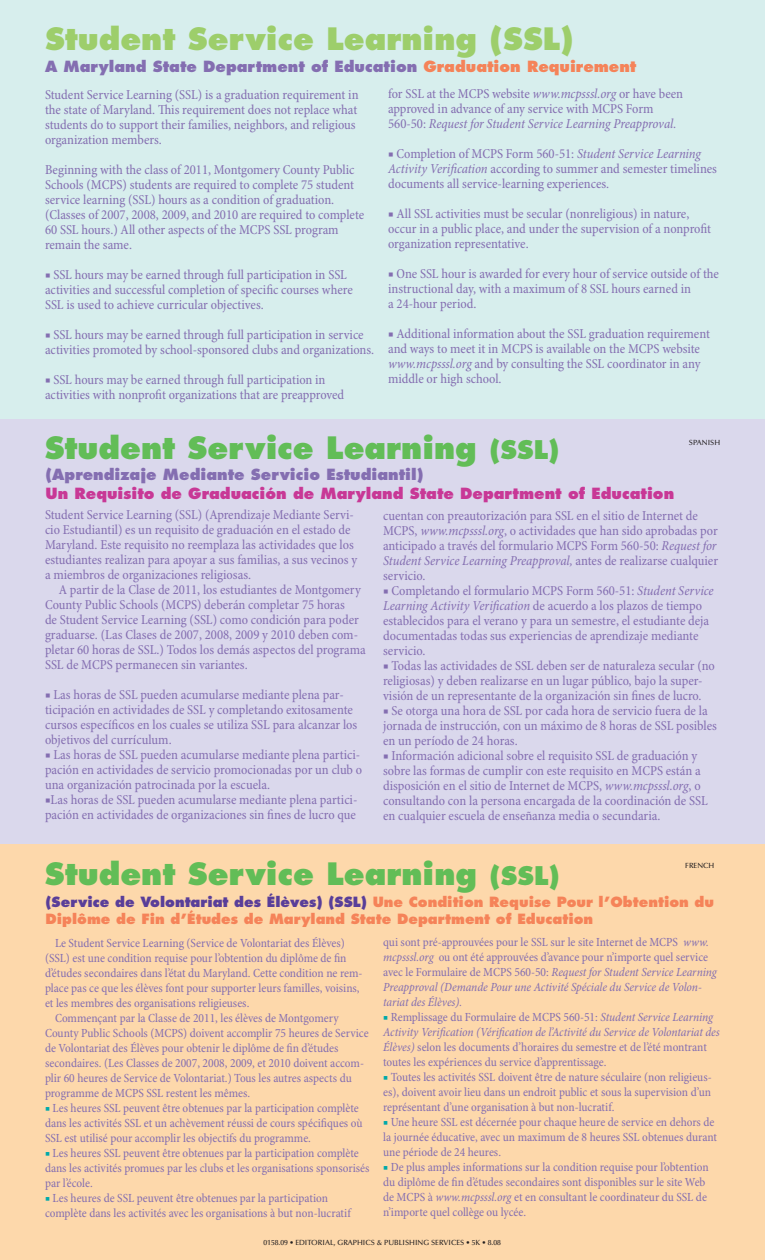
<style>
.page{position:relative;width:765px;height:1260px;background:#fff}
.page>*{position:absolute;margin:0;border:0;box-sizing:border-box;transform-origin:0 0}
.t1{font:800 30px "Futura Std";color:#62bd57}
.t2{font:800 30px "Futura Std";color:#9dce6b}
.t3{font:800 15px/18.8px "Futura Std";color:#c83896}
.t4{font:800 15px "Futura Std";color:#846eb1}
.t5{font:condensed 13.75px/15px "Minion Pro";color:#846eb1}
.t6{font:800 13.75px/17.5px "Futura Std";color:#f58359}
.t7{font:condensed 12.5px/15px "Minion Pro";color:#846eb1}
.t8{font:500 7.5px "Optima LT Std";color:#231f20}
.s1{color:#f58359}
.s2{font-style:italic}
.s3{font-size:25px}
.s4{color:#846eb1}
.s5{color:#593e99}
.s6{color:#00a9aa}
</style>
<div class="page">
<div style="left:0;top:838px;width:765px;height:422px;background:#fdd8ab"></div>
<div style="left:0;top:0;width:765px;height:441px;background:#d7eeed"></div>
<div style="left:0;top:419px;width:765px;height:425px;background:#dad8ec"></div>
<p class="t2" style="left:45px;top:19px;width:530px">Student Service Learning (SSL)</p>
<p class="t4" style="left:45px;top:57px;width:593px">A Maryland State Department of Education <span class="s1">Graduation Requirement</span></p>
<p class="t5" style="left:45px;top:87px;width:315px">Student Service Learning (SSL) is a graduation requirement in the state of Maryland. This requirement does not replace what students do to support their families, neighbors, and religious organization members.</p>
<p class="t5" style="left:45px;top:162px;width:321px">Beginning with the class of 2011, Montgomery County Public Schools (MCPS) students are required to complete 75 student service learning (SSL) hours as a condition of graduation. (Classes of 2007, 2008, 2009, and 2010 are required to complete 60 SSL hours.) All other aspects of the MCPS SSL program remain the same.</p>
<p class="t5" style="left:45px;top:267px;width:309px">■ SSL hours may be earned through full participation in SSL activities and successful completion of specific courses where<br>SSL is used to achieve curricular objectives.</p>
<p class="t5" style="left:45px;top:327px;width:331px">■ SSL hours may be earned through full participation in service activities promoted by school-sponsored clubs and organizations.</p>
<p class="t5" style="left:45px;top:372px;width:301px">■ SSL hours may be earned through full participation in activities with nonprofit organizations that are preapproved</p>
<p class="t5" style="left:388px;top:87px;width:297px">for SSL at the MCPS website <span class="s2">www.mcpsssl.org</span> or have been approved in advance of any service with MCPS Form<br>560-50: <span class="s2">Request for Student Service Learning Preapproval.</span></p>
<p class="t5" style="left:388px;top:147px;width:331px">■ Completion of MCPS Form 560-51: <span class="s2">Student Service Learning<br>Activity Verification</span> according to summer and semester timelines documents all service-learning experiences.</p>
<p class="t5" style="left:388px;top:207px;width:324px">■ All SSL activities must be secular (nonreligious) in nature, occur in a public place, and under the supervision of a nonprofit organization representative.</p>
<p class="t5" style="left:388px;top:267px;width:332px">■ One SSL hour is awarded for every hour of service outside of the instructional day, with a maximum of 8 SSL hours earned in<br>a 24-hour period.</p>
<p class="t5" style="left:388px;top:327px;width:323px">■ Additional information about the SSL graduation requirement and ways to meet it in MCPS is available on the MCPS website <span class="s2">www.mcpsssl.org</span> and by consulting the SSL coordinator in any middle or high school.</p>
<p class="t1" style="left:45px;top:429px;width:516px">Student Service Learning <span class="s3">(SSL)</span></p>
<p class="t8" style="left:689px;top:439px;width:33px">SPANISH</p>
<p class="t3" style="left:46px;top:465px;width:630px"><span class="s4">(Aprendizaje Mediante Servicio Estudiantil)<br></span>Un Requisito de Graduación de Maryland State Department of Education</p>
<p class="t5" style="left:45px;top:508px;width:314px">Student Service Learning (SSL) (Aprendizaje Mediante Servi&shy;cio Estudiantil) es un requisito de graduación en el estado de Maryland. Este requisito no reemplaza las actividades que los estudiantes realizan para apoyar a sus familias, a sus vecinos y a miembros de organizaciones religiosas.</p>
<p class="t5" style="left:45px;top:583px;width:322px;text-indent:14px">A partir de la Clase de 2011, los estudiantes de Montgomery County Public Schools (MCPS) deberán completar 75 horas<br>de Student Service Learning (SSL) como condición para poder graduarse. (Las Clases de 2007, 2008, 2009 y 2010 deben com&shy;pletar 60 horas de SSL.) Todos los demás aspectos del programa SSL de MCPS permanecen sin variantes.</p>
<p class="t5" style="left:45px;top:688px;width:314px">■ Las horas de SSL pueden acumularse mediante plena par&shy;ticipación en actividades de SSL y completando exitosamente cursos específicos en los cuales se utiliza SSL para alcanzar los objetivos del currículum.</p>
<p class="t5" style="left:45px;top:748px;width:319px">■ Las horas de SSL pueden acumularse mediante plena partici&shy;pación en actividades de servicio promocionadas por un club o una organización patrocinada por la escuela.</p>
<p class="t5" style="left:45px;top:793px;width:314px">■Las horas de SSL pueden acumularse mediante plena partici&shy;pación en actividades de organizaciones sin fines de lucro que</p>
<p class="t5" style="left:383px;top:508px;width:337px">cuentan con preautorización para SSL en el sitio de Internet de MCPS, <span class="s2">www.mcpsssl.org</span>, o actividades que han sido aprobadas por anticipado a través del formulario MCPS Form 560-50: <span class="s2">Request for Student Service Learning Preapproval,</span> antes de realizarse cualquier servicio.</p>
<p class="t5" style="left:383px;top:583px;width:332px">■ Completando el formulario MCPS Form 560-51: <span class="s2">Student Service Learning Activity Verification</span> de acuerdo a los plazos de tiempo establecidos para el verano y para un semestre, el estudiante deja documentadas todas sus experiencias de aprendizaje mediante servicio.</p>
<p class="t5" style="left:383px;top:658px;width:333px">■ Todas las actividades de SSL deben ser de naturaleza secular (no religiosas) y deben realizarse en un lugar público, bajo la super&shy;visión de un representante de la organización sin fines de lucro.</p>
<p class="t5" style="left:383px;top:703px;width:336px">■ Se otorga una hora de SSL por cada hora de servicio fuera de la jornada de instrucción, con un máximo de 8 horas de SSL posibles en un período de 24 horas.</p>
<p class="t5" style="left:383px;top:748px;width:326px">■ Información adicional sobre el requisito SSL de graduación y sobre las formas de cumplir con este requisito en MCPS están a disposición en el sitio de Internet de MCPS, <span class="s2">www.mcpsssl.org</span>, o consultando con la persona encargada de la coordinación de SSL en cualquier escuela de enseñanza media o secundaria.</p>
<p class="t1" style="left:45px;top:855px;width:516px">Student Service Learning <span class="s3">(SSL)</span></p>
<p class="t6" style="left:45px;top:893px;width:670px"><span class="s5">(Service de Volontariat des Élèves) (SSL)</span> Une Condition Requise Pour l’Obtention du<br>Diplôme de Fin d’Études de Maryland State Department of Education</p>
<p class="t7" style="left:45px;top:936px;width:319px;text-indent:10px">Le Student Service Learning (Service de Volontariat des Élèves) (SSL) est une condition requise pour l’obtention du diplôme de fin d’études secondaires dans l’état du Maryland. Cette condition ne rem&shy;place pas ce que les élèves font pour supporter leurs familles, voisins, et les membres des organisations religieuses.</p>
<p class="t7" style="left:45px;top:1011px;width:325px;text-indent:10px">Commençant par la Classe de 2011, les élèves de Montgomery County Public Schools (MCPS) doivent accomplir 75 heures de Service de Volontariat des Élèves pour obtenir le diplôme de fin d’études secondaires. (Les Classes de 2007, 2008, 2009, et 2010 doivent accom&shy;plir 60 heures de Service de Volontariat.) Tous les autres aspects du programme de MCPS SSL restent les mêmes.</p>
<p class="t7" style="left:45px;top:1101px;width:319px"><span class="s6">■</span> Les heures SSL peuvent être obtenues par la participation complète dans les activités SSL et un achèvement réussi de cours spécifiques où<br>SSL est utilisé pour accomplir les objectifs du programme.</p>
<p class="t7" style="left:45px;top:1146px;width:326px"><span class="s6">■</span> Les heures SSL peuvent être obtenues par la participation complète dans les activités promues par les clubs et les organisations sponsorisés par l’école.</p>
<p class="t7" style="left:45px;top:1191px;width:307px"><span class="s6">■</span> Les heures de SSL peuvent être obtenues par la participation complète dans les activités avec les organisations à but non-lucratif</p>
<p class="t8" style="left:685px;top:861px;width:31px">FRENCH</p>
<p class="t7" style="left:383px;top:935px;width:335px">qui sont pré-approuvées pour le SSL sur le site Internet de MCPS <span class="s2">www. mcpsssl.org</span> ou ont été approuvées d’avance pour n’importe quel service avec le Formulaire de MCPS 560-50: <span class="s2">Request for Student Service Learning Preapproval (Demande Pour une Activité Spéciale du Service de Volon&shy;tariat des Élèves).</span></p>
<p class="t7" style="left:383px;top:1010px;width:338px"><span class="s6">■</span> Remplissage du Formulaire de MCPS 560-51: <span class="s2">Student Service Learning Activity Verification (Vérification de l’Activité du Service de Volontariat des Élèves)</span> selon les documents d’horaires du semestre et de l’été montrant toutes les expériences du service d’apprentissage.</p>
<p class="t7" style="left:383px;top:1070px;width:330px;text-align:justify"><span class="s6">■</span> Toutes les activités SSL doivent être de nature séculaire (non religieus&shy;es), doivent avoir lieu dans un endroit public et sous la supervision d’un représentant d’une organisation à but non-lucratif.</p>
<p class="t7" style="left:383px;top:1115px;width:335px"><span class="s6">■</span> Une heure SSL est décernée pour chaque heure de service en dehors de la journée éducative, avec un maximum de 8 heures SSL obtenues durant une période de 24 heures.</p>
<p class="t7" style="left:383px;top:1160px;width:327px"><span class="s6">■</span> De plus amples informations sur la condition requise pour l’obtention du diplôme de fin d’études secondaires sont disponibles sur le site Web de MCPS à <span class="s2">www.mcpsssl.org</span> et en consultant le coordinateur du SSL de n’importe quel collège ou lycée.</p>
<p class="t8" style="left:264px;top:1239px;width:239px">0158.09 • EDITORIAL, GRAPHICS &amp; PUBLISHING SERVICES • 5K • 8.08</p>
</div>
